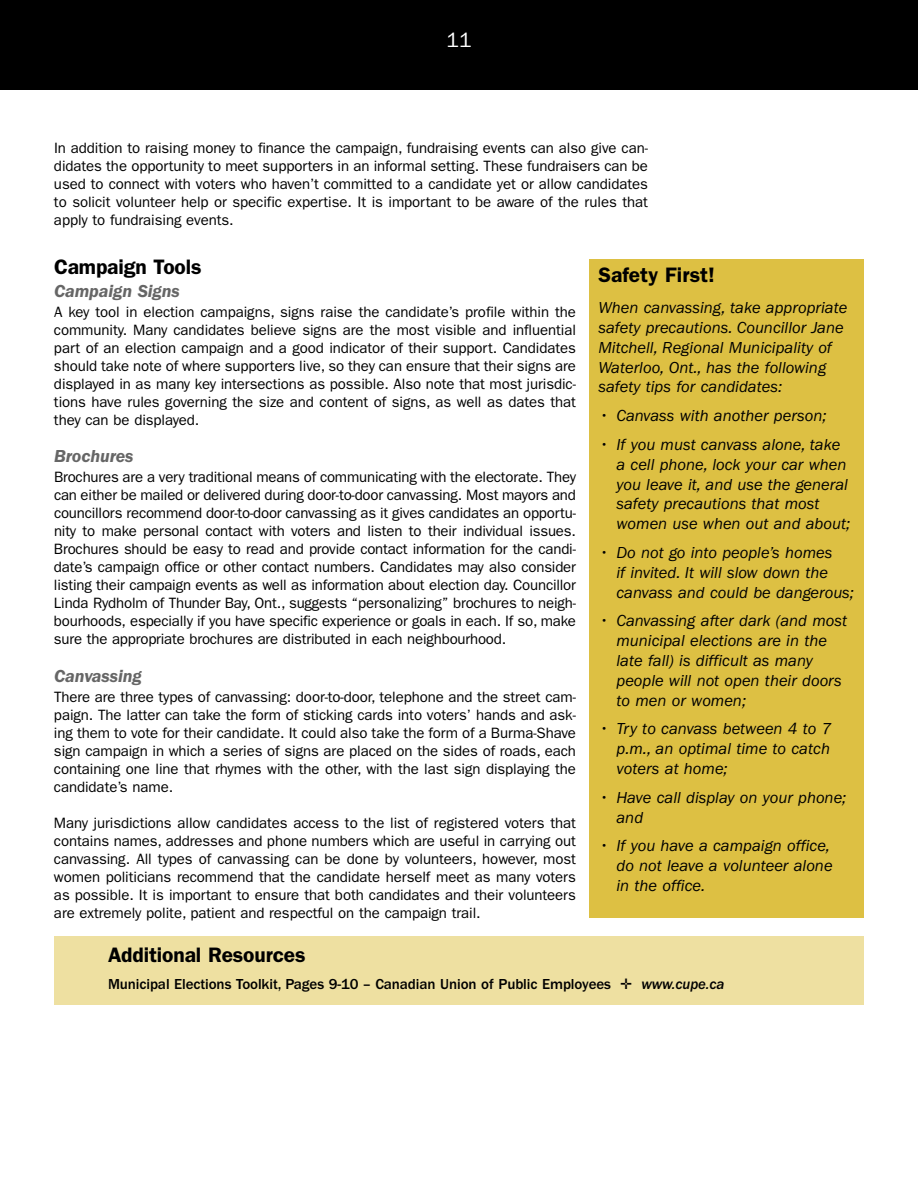
<style>
.page{position:relative;width:918px;height:1188px;background:#fff}
.page>*{position:absolute;margin:0;border:0;box-sizing:border-box;transform-origin:0 0}
.t1{font:600 21px "Franklin Gothic";letter-spacing:-.005em;color:#000}
.t2{font:21px "Franklin Gothic";color:#fff}
.t3{font:italic 600 18px "Franklin Gothic";letter-spacing:-.005em;color:#666}
.t4{font:italic 16.5px/19.8px "Franklin Gothic";color:#000}
.t5{font:15px/18px "Franklin Gothic";letter-spacing:-.005em;color:#000;text-align:justify}
.t6{font:500 15px "Franklin Gothic";letter-spacing:-.005em;color:#000}
.s1{font-style:italic}
</style>
<div class="page">
<div style="left:1px;top:0;width:917px;height:90px;background:#000"></div>
<div style="left:590px;top:259px;width:274px;height:658px;background:#ddc043"></div>
<div style="left:54px;top:936px;width:810px;height:69px;background:#eee0a1"></div>
<h1 class="t2" style="left:446px;top:32px;width:27px">11</h1>
<p class="t5" style="left:54px;top:140px;width:596px">In addition to raising money to finance the campaign, fundraising events can also give can&shy;didates the opportunity to meet supporters in an informal setting. These fundraisers can be used to connect with voters who haven’t committed to a candidate yet or allow candidates to solicit volunteer help or specific expertise. It is important to be aware of the rules that apply to fundraising events.</p>
<h1 class="t1" style="left:54px;top:259px;width:149px">Campaign Tools</h1>
<p class="t3" style="left:54px;top:284px;width:127px">Campaign Signs</p>
<p class="t5" style="left:54px;top:304px;width:524px">A key tool in election campaigns, signs raise the candidate’s profile within the community. Many candidates believe signs are the most visible and influential part of an election campaign and a good indicator of their support. Candidates should take note of where supporters live, so they can ensure that their signs are displayed in as many key intersections as possible. Also note that most jurisdic&shy;tions have rules governing the size and content of signs, as well as dates that they can be displayed.</p>
<p class="t3" style="left:54px;top:450px;width:81px">Brochures</p>
<p class="t5" style="left:54px;top:469px;width:524px">Brochures are a very traditional means of communicating with the electorate. They can either be mailed or delivered during door-to-door canvassing. Most mayors and councillors recommend door-to-door canvassing as it gives candidates an opportu&shy;nity to make personal contact with voters and listen to their individual issues.<br>Brochures should be easy to read and provide contact information for the candi&shy;date’s campaign office or other contact numbers. Candidates may also consider listing their campaign events as well as information about election day. Councillor Linda Rydholm of Thunder Bay, Ont., suggests “personalizing” brochures to neigh&shy;bourhoods, especially if you have specific experience or goals in each. If so, make sure the appropriate brochures are distributed in each neighbourhood.</p>
<p class="t3" style="left:54px;top:669px;width:89px">Canvassing</p>
<p class="t5" style="left:54px;top:689px;width:524px">There are three types of canvassing: door-to-door, telephone and the street cam&shy;paign. The latter can take the form of sticking cards into voters’ hands and ask&shy;ing them to vote for their candidate. It could also take the form of a Burma-Shave sign campaign in which a series of signs are placed on the sides of roads, each containing one line that rhymes with the other, with the last sign displaying the candidate’s name.</p>
<p class="t5" style="left:54px;top:815px;width:524px">Many jurisdictions allow candidates access to the list of registered voters that contains names, addresses and phone numbers which are useful in carrying out canvassing. All types of canvassing can be done by volunteers, however, most women politicians recommend that the candidate herself meet as many voters as possible. It is important to ensure that both candidates and their volunteers are extremely polite, patient and respectful on the campaign trail.</p>
<h1 class="t1" style="left:599px;top:268px;width:118px">Safety First!</h1>
<p class="t4" style="left:599px;top:299px;width:250px">When canvassing, take appropriate safety precautions. Councillor Jane Mitchell, Regional Municipality of Waterloo, Ont., has the following safety tips for candidates:</p>
<p class="t4" style="left:599px;top:407px;width:230px">• Canvass with another person;</p>
<p class="t4" style="left:617px;top:436px;width:235px;text-indent:-18px">• If you must canvass alone, take a cell phone, lock your car when you leave it, and use the general safety precautions that most women use when out and about;</p>
<p class="t4" style="left:617px;top:544px;width:239px;text-indent:-18px">• Do not go into people’s homes<br>if invited. It will slow down the canvass and could be dangerous;</p>
<p class="t4" style="left:617px;top:612px;width:232px;text-indent:-18px">• Canvassing after dark (and most municipal elections are in the late fall) is difficult as many people will not open their doors to men or women;</p>
<p class="t4" style="left:617px;top:720px;width:216px;text-align:justify;text-indent:-18px">• Try to canvass between 4 to 7 p.m., an optimal time to catch voters at home;</p>
<p class="t4" style="left:617px;top:789px;width:231px;text-indent:-18px">• Have call display on your phone; and</p>
<p class="t4" style="left:617px;top:837px;width:218px;text-indent:-18px">• If you have a campaign office, do not leave a volunteer alone in the office.</p>
<h1 class="t1" style="left:108px;top:948px;width:199px">Additional Resources</h1>
<p class="t6" style="left:108px;top:979px;width:618px">Municipal Elections Toolkit, Pages 9-10 – Canadian Union of Public Employees ✛ <span class="s1">www.cupe.ca</span></p>
</div>
